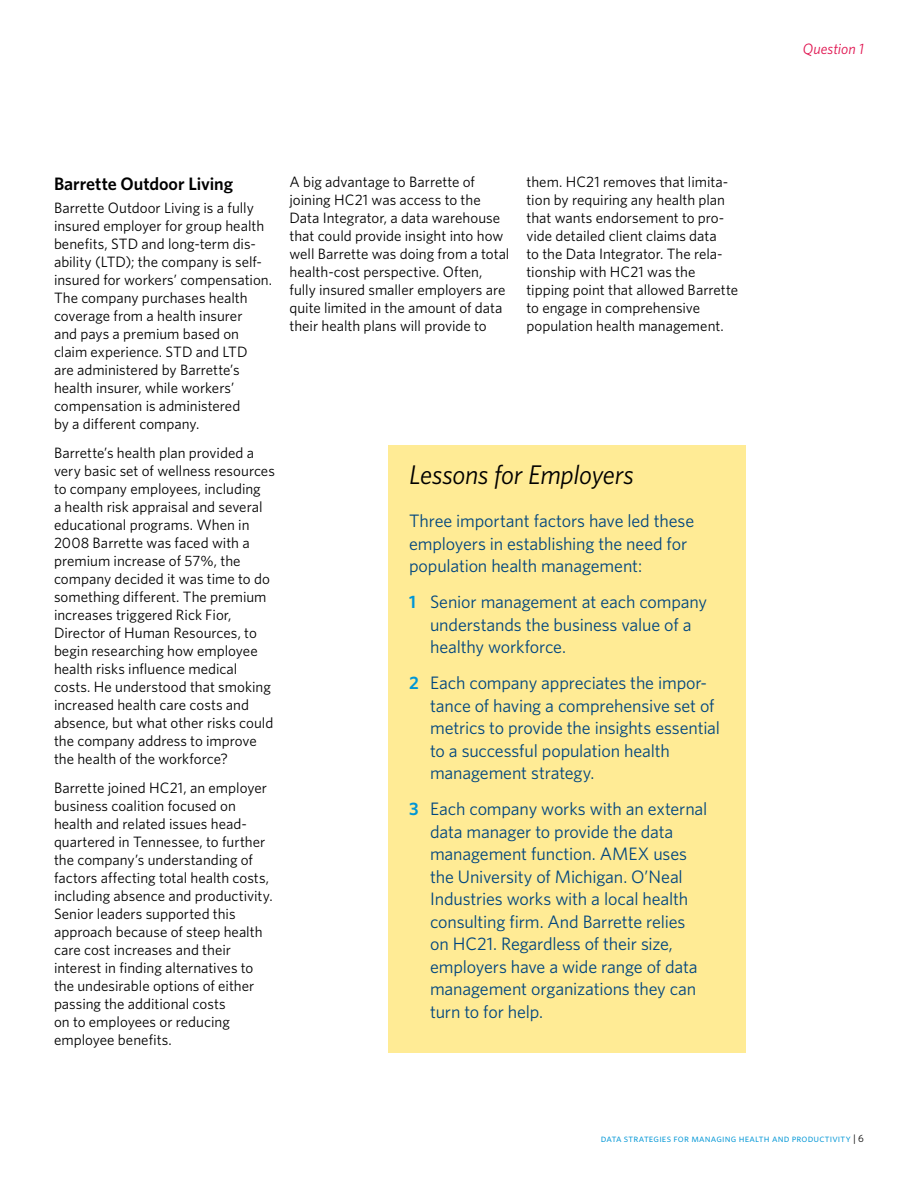
<style>
.page{position:relative;width:918px;height:1188px;background:#fff}
.page>*{position:absolute;margin:0;border:0;box-sizing:border-box;transform-origin:0 0}
.t1{font:italic 27px "Whitney";letter-spacing:-.01em;color:#000}
.t2{font:18px/22.5px "Whitney";letter-spacing:-.01em;color:#00467f}
.t3{font:600 18px "Whitney";letter-spacing:-.005em;color:#000}
.t4{font:15px/18px "Whitney";color:#000}
.t5{font:italic 15px "Whitney";color:#e0134f}
.t6{font:10.5px "Whitney Book SC";letter-spacing:.02em;color:#0096d6}
.s1{font-weight:600;color:#0096d6}
.s2{color:#000}
</style>
<div class="page">
<div style="left:388px;top:446px;width:358px;height:607px;background:#ffeb95"></div>
<p class="t5" style="left:803px;top:40px;width:63px">Question 1</p>
<p class="t3" style="left:54px;top:173px;width:181px">Barrette Outdoor Living</p>
<p class="t4" style="left:54px;top:199px;width:220px">Barrette Outdoor Living is a fully insured employer for group health benefits, STD and long-term dis&shy;ability (LTD); the company is self&shy;insured for workers’ compensation.<br>The company purchases health coverage from a health insurer<br>and pays a premium based on claim experience. STD and LTD<br>are administered by Barrette’s health insurer, while workers’ compensation is administered<br>by a different company.</p>
<p class="t4" style="left:54px;top:444px;width:222px">Barrette’s health plan provided a very basic set of wellness resources to company employees, including<br>a health risk appraisal and several educational programs. When in<br>2008 Barrette was faced with a premium increase of 57%, the company decided it was time to do something different. The premium increases triggered Rick Fior,<br>Director of Human Resources, to begin researching how employee health risks influence medical costs. He understood that smoking increased health care costs and absence, but what other risks could the company address to improve the health of the workforce?</p>
<p class="t4" style="left:54px;top:778px;width:220px">Barrette joined HC21, an employer business coalition focused on health and related issues head&shy;quartered in Tennessee, to further the company’s understanding of factors affecting total health costs, including absence and productivity.<br>Senior leaders supported this approach because of steep health care cost increases and their interest in finding alternatives to the undesirable options of either passing the additional costs<br>on to employees or reducing employee benefits.</p>
<p class="t4" style="left:290px;top:173px;width:222px">A big advantage to Barrette of joining HC21 was access to the Data Integrator, a data warehouse that could provide insight into how well Barrette was doing from a total health-cost perspective. Often, fully insured smaller employers are quite limited in the amount of data their health plans will provide to</p>
<p class="t4" style="left:526px;top:173px;width:213px">them. HC21 removes that limita&shy;tion by requiring any health plan that wants endorsement to pro&shy;vide detailed client claims data<br>to the Data Integrator. The rela&shy;tionship with HC21 was the tipping point that allowed Barrette to engage in comprehensive population health management.</p>
<h1 class="t1" style="left:409px;top:458px;width:226px">Lessons for Employers</h1>
<p class="t2" style="left:409px;top:509px;width:287px">Three important factors have led these employers in establishing the need for population health management:</p>
<p class="t2" style="left:430px;top:590px;width:279px;text-indent:-21px"><span class="s1">1</span> Senior management at each company understands the business value of a healthy workforce.</p>
<p class="t2" style="left:430px;top:671px;width:292px;text-indent:-21px"><span class="s1">2</span> Each company appreciates the impor&shy;tance of having a comprehensive set of metrics to provide the insights essential to a successful population health management strategy.</p>
<p class="t2" style="left:430px;top:797px;width:279px;text-indent:-21px"><span class="s1">3</span> Each company works with an external data manager to provide the data management function. AMEX uses the University of Michigan. O’Neal Industries works with a local health consulting firm. And Barrette relies on HC21. Regardless of their size, employers have a wide range of data management organizations they can turn to for help.</p>
<p class="t6" style="left:601px;top:1132px;width:257px">data strategies for managing health and productivity <span class="s2">|</span></p>
</div>
